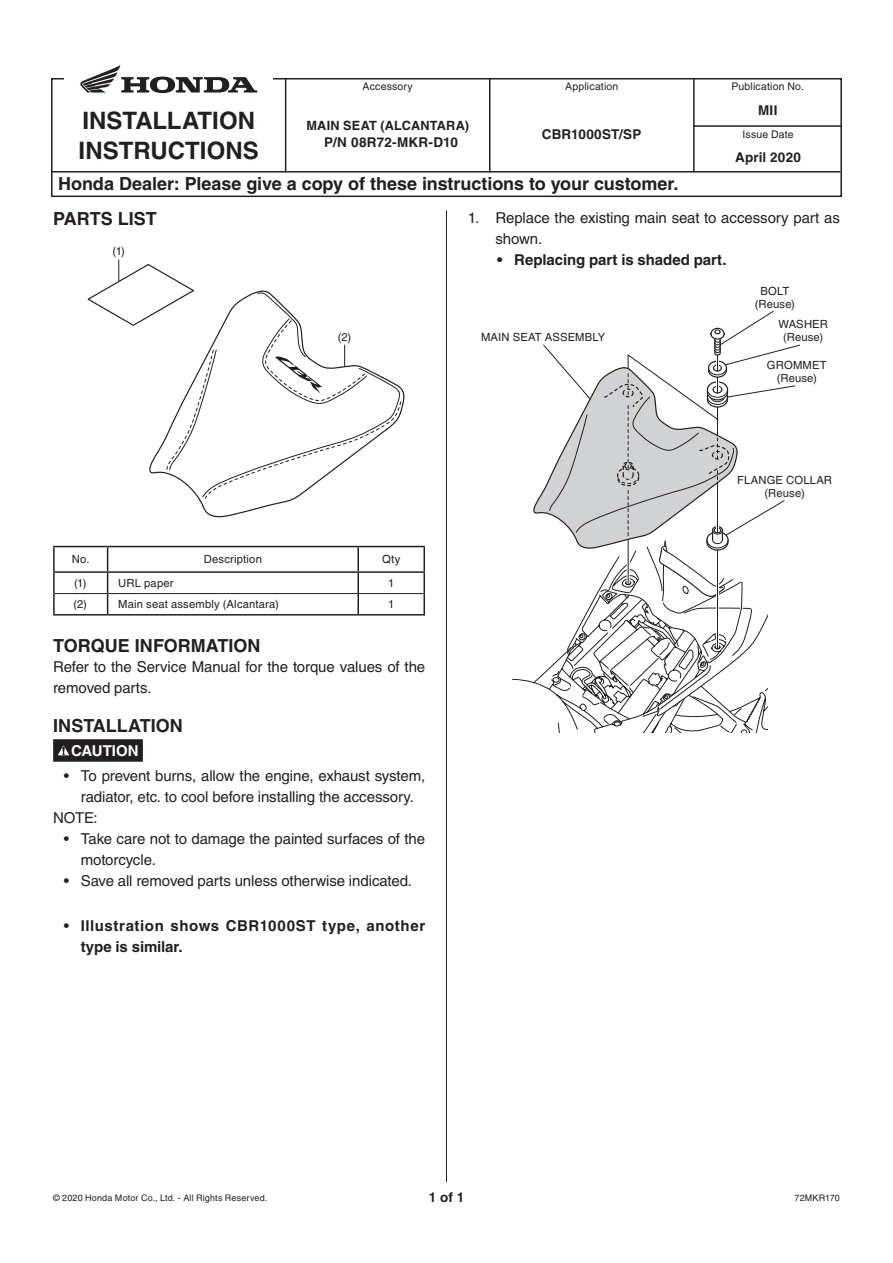
<style>
.page{position:relative;width:893px;height:1263px;background:#fff}
.page>*{position:absolute;margin:0;border:0;box-sizing:border-box;transform-origin:0 0}
.t1{font:700 24px/30px "Helvetica LT Std";color:#231f20}
.t2{font:700 18px "Helvetica LT Std";letter-spacing:-.005em;color:#231f20}
.t3{font:15px/21px "Helvetica LT Std";letter-spacing:-.01em;color:#231f20}
.t4{font:700 15px/21px "Helvetica LT Std";letter-spacing:.04em;color:#231f20}
.t5{font:700 15px "Helvetica LT Std";letter-spacing:-.005em;color:#231f20}
.t6{font:700 15px "Helvetica LT Std";color:#fff}
.t7{font:700 13.5px "Helvetica LT Std";letter-spacing:.015em;color:#231f20}
.t8{font:700 12.75px "Helvetica LT Std";letter-spacing:.015em;color:#231f20}
.t9{font:11.25px/12.8px "Helvetica LT Std";letter-spacing:.015em;color:#231f20;text-align:center}
.t10{font:10.5px "Helvetica LT Std";letter-spacing:.02em;color:#231f20}
.t11{font:9px "Helvetica LT Std";letter-spacing:.02em;color:#231f20}
.s1{font-weight:400}
</style>
<div class="page">
<hr style="left:285px;top:79px;width:1px;height:93px;background:#231f20">
<hr style="left:489px;top:79px;width:1px;height:93px;background:#231f20">
<hr style="left:693px;top:79px;width:2px;height:93px;background:#231f20">
<hr style="left:694px;top:125px;width:147px;height:2px;background:#231f20">
<hr style="left:446px;top:210px;width:1px;height:972px;background:#231f20">
<hr style="left:51px;top:171px;width:789px;height:2px;background:#231f20">
<div style="left:51px;top:78px;width:791px;height:119px;border:2px solid #231f20"></div>
<div style="left:65px;top:49px;width:208px;height:59px;background:#fff"></div>
<svg style="left:80px;top:65px;width:177px;height:28px"></svg>
<svg style="left:574px;top:716px;width:193px;height:17px"></svg>
<svg style="left:567px;top:668px;width:200px;height:48px"></svg>
<hr style="left:53px;top:573px;width:2px;height:20px;background:#231f20">
<hr style="left:357px;top:573px;width:2px;height:20px;background:#231f20">
<hr style="left:423px;top:573px;width:2px;height:20px;background:#231f20">
<hr style="left:53px;top:593px;width:2px;height:21px;background:#231f20">
<hr style="left:357px;top:594px;width:2px;height:20px;background:#231f20">
<hr style="left:423px;top:593px;width:2px;height:21px;background:#231f20">
<hr style="left:53px;top:614px;width:55px;height:1px;background:#231f20">
<hr style="left:108px;top:614px;width:250px;height:1px;background:#231f20">
<hr style="left:358px;top:614px;width:67px;height:1px;background:#231f20">
<hr style="left:55px;top:593px;width:53px;height:1px;background:#231f20">
<hr style="left:108px;top:593px;width:250px;height:1px;background:#231f20">
<hr style="left:358px;top:593px;width:65px;height:1px;background:#231f20">
<hr style="left:53px;top:546px;width:55px;height:1px;background:#231f20">
<hr style="left:53px;top:547px;width:2px;height:24px;background:#231f20">
<hr style="left:108px;top:546px;width:250px;height:1px;background:#231f20">
<svg style="left:107px;top:547px;width:1px;height:67px"></svg>
<hr style="left:358px;top:546px;width:67px;height:1px;background:#231f20">
<hr style="left:357px;top:547px;width:2px;height:24px;background:#231f20">
<hr style="left:423px;top:547px;width:2px;height:24px;background:#231f20">
<hr style="left:53px;top:571px;width:55px;height:2px;background:#231f20">
<hr style="left:108px;top:571px;width:250px;height:2px;background:#231f20">
<hr style="left:358px;top:571px;width:67px;height:2px;background:#231f20">
<div style="left:53px;top:739px;width:90px;height:23px;background:#231f20"></div>
<svg style="left:58px;top:746px;width:11px;height:9px"></svg>
<svg style="left:198px;top:388px;width:206px;height:129px"></svg>
<svg style="left:88px;top:260px;width:313px;height:239px"></svg>
<svg style="left:533px;top:311px;width:268px;height:357px"></svg>
<h1 class="t1" style="left:79px;top:105px;width:182px">INSTALLATION<br>INSTRUCTIONS</h1>
<p class="t10" style="left:363px;top:81px;width:52px">Accessory</p>
<p class="t10" style="left:565px;top:81px;width:55px">Application</p>
<p class="t10" style="left:731px;top:81px;width:74px">Publication No.</p>
<p class="t7" style="left:758px;top:102px;width:21px">MII</p>
<p class="t8" style="left:306px;top:118px;width:164px">MAIN SEAT (ALCANTARA)</p>
<p class="t7" style="left:324px;top:134px;width:135px">P/N 08R72-MKR-D10</p>
<p class="t7" style="left:542px;top:126px;width:101px">CBR1000ST/SP</p>
<p class="t10" style="left:742px;top:128px;width:53px">Issue Date</p>
<p class="t7" style="left:735px;top:149px;width:67px">April 2020</p>
<p class="t2" style="left:58px;top:173px;width:622px">Honda Dealer: Please give a copy of these instructions to your customer.</p>
<p class="t2" style="left:53px;top:208px;width:105px">PARTS LIST</p>
<p class="t9" style="left:112px;top:245px;width:14px">(1)</p>
<p class="t3" style="left:495px;top:207px;width:346px;text-indent:-28px">1. Replace the existing main seat to accessory part as shown.</p>
<p class="t5" style="left:497px;top:250px;width:231px">• Replacing part is shaded part.</p>
<p class="t9" style="left:338px;top:330px;width:15px">(2)</p>
<p class="t9" style="left:481px;top:331px;width:126px">MAIN SEAT ASSEMBLY</p>
<p class="t9" style="left:755px;top:285px;width:42px">BOLT (Reuse)</p>
<p class="t9" style="left:778px;top:318px;width:51px">WASHER (Reuse)</p>
<p class="t9" style="left:767px;top:359px;width:61px">GROMMET (Reuse)</p>
<p class="t9" style="left:737px;top:474px;width:96px">FLANGE COLLAR (Reuse)</p>
<p class="t9" style="left:72px;top:553px;width:19px">No.</p>
<p class="t9" style="left:204px;top:553px;width:60px">Description</p>
<p class="t9" style="left:382px;top:553px;width:20px">Qty</p>
<p class="t9" style="left:74px;top:576px;width:14px">(1)</p>
<p class="t9" style="left:118px;top:576px;width:57px">URL paper</p>
<p class="t9" style="left:388px;top:576px;width:8px">1</p>
<p class="t9" style="left:73px;top:597px;width:15px">(2)</p>
<p class="t9" style="left:118px;top:597px;width:162px">Main seat assembly (Alcantara)</p>
<p class="t9" style="left:388px;top:597px;width:8px">1</p>
<p class="t2" style="left:53px;top:634px;width:209px">TORQUE INFORMATION</p>
<p class="t3" style="left:53px;top:656px;width:374px">Refer to the Service Manual for the torque values of the removed parts.</p>
<p class="t2" style="left:53px;top:714px;width:131px">INSTALLATION</p>
<p class="t6" style="left:71px;top:741px;width:69px">CAUTION</p>
<p class="t3" style="left:64px;top:765px;width:363px">• To prevent burns, allow the engine, exhaust system,</p>
<p class="t3" style="left:81px;top:786px;width:335px">radiator, etc. to cool before installing the accessory.</p>
<p class="t3" style="left:53px;top:807px;width:46px">NOTE:</p>
<p class="t3" style="left:81px;top:828px;width:346px;text-indent:-17px">• Take care not to damage the painted surfaces of the motorcycle.</p>
<p class="t3" style="left:64px;top:870px;width:350px">• Save all removed parts unless otherwise indicated.</p>
<p class="t4" style="left:81px;top:915px;width:346px;text-indent:-17px"><span class="s1">•</span> Illustration shows CBR1000ST type, another type is similar.</p>
<p class="t11" style="left:53px;top:1192px;width:216px">© 2020 Honda Motor Co., Ltd. - All Rights Reserved.</p>
<p class="t7" style="left:429px;top:1189px;width:37px">1 of 1</p>
<p class="t11" style="left:795px;top:1192px;width:47px">72MKR170</p>
</div>
